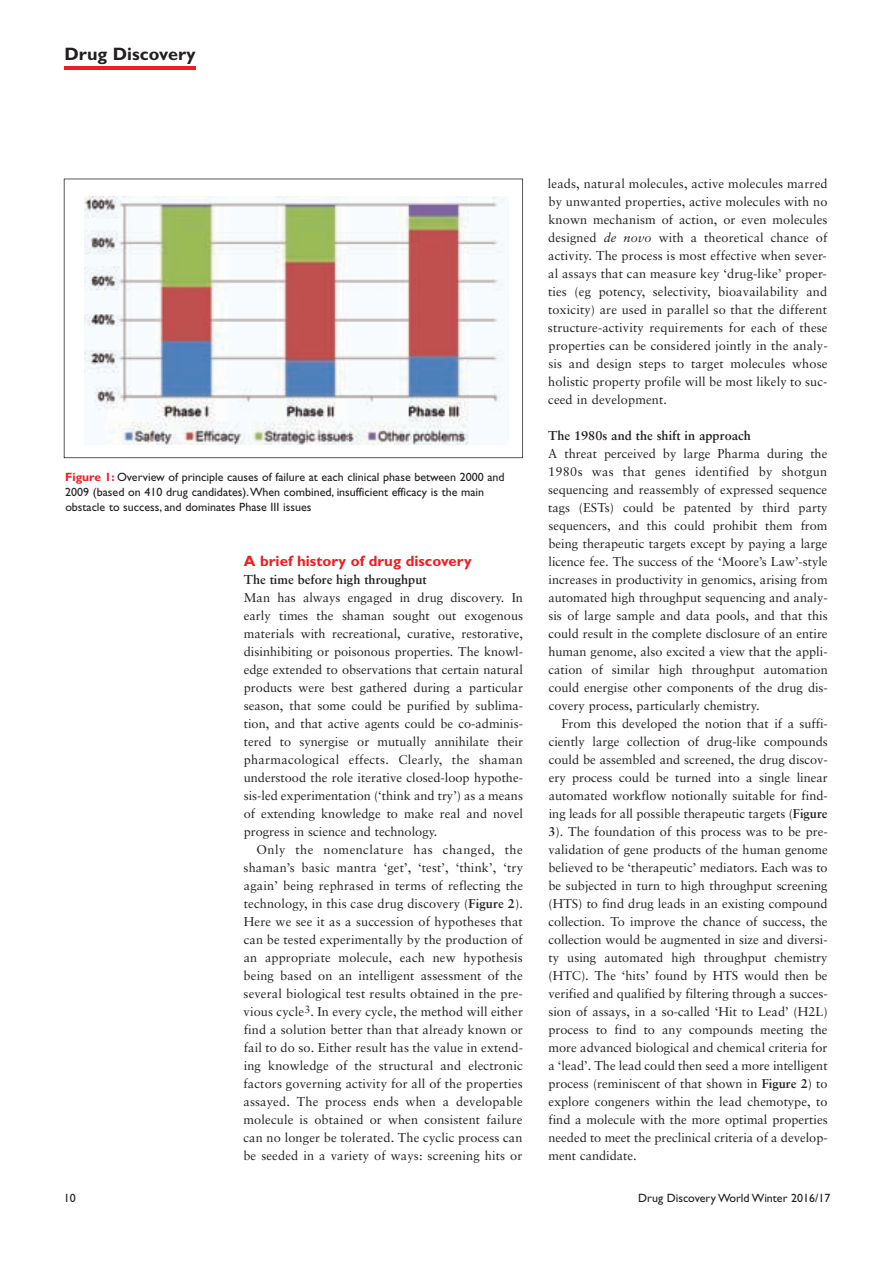
<style>
.page{position:relative;width:893px;height:1263px;background:#fff}
.page>*{position:absolute;margin:0;border:0;box-sizing:border-box;transform-origin:0 0}
.t1{font:700 18px "Gill Sans";color:#231f20}
.t2{font:700 15px "Gill Sans";color:#ee1d23}
.t3{font:12.75px/18px "Sabon";color:#231f20;text-align:justify}
.t4{font:700 12.75px "Sabon";color:#231f20}
.t5{font:12px/15px "Gill Sans";color:#231f20}
.s1{font-weight:700;color:#ee1d23}
.s2{font-weight:700}
.s3{font-style:italic}
</style>
<div class="page">
<hr style="left:65px;top:67px;width:131px;height:3px;background:#ee1d23">
<svg style="left:64px;top:179px;width:459px;height:279px"></svg>
<h1 class="t1" style="left:65px;top:47px;width:133px">Drug Discovery</h1>
<p class="t5" style="left:65px;top:471px;width:441px"><span class="s1">Figure 1:</span> Overview of principle causes of failure at each clinical phase between 2000 and<br>2009 (based on 410 drug candidates). When combined, insufficient efficacy is the main obstacle to success, and dominates Phase III issues</p>
<p class="t2" style="left:244px;top:555px;width:229px">A brief history of drug discovery</p>
<p class="t4" style="left:244px;top:574px;width:184px">The time before high throughput</p>
<p class="t3" style="left:244px;top:590px;width:281px">Man has always engaged in drug discovery. In early times the shaman sought out exogenous materials with recreational, curative, restorative, disinhibiting or poisonous properties. The knowl&shy;edge extended to observations that certain natural products were best gathered during a particular season, that some could be purified by sublima&shy;tion, and that active agents could be co-adminis&shy;tered to synergise or mutually annihilate their pharmacological effects. Clearly, the shaman understood the role iterative closed-loop hypothe&shy;sis-led experimentation (‘think and try’) as a means of extending knowledge to make real and novel progress in science and technology.</p>
<p class="t3" style="left:243px;top:842px;width:281px;text-indent:13px">Only the nomenclature has changed, the shaman’s basic mantra ‘get’, ‘test’, ‘think’, ‘try again’ being rephrased in terms of reflecting the technology, in this case drug discovery (<span class="s2">Figure 2</span>).<br>Here we see it as a succession of hypotheses that can be tested experimentally by the production of an appropriate molecule, each new hypothesis being based on an intelligent assessment of the several biological test results obtained in the pre&shy;vious cycle<sup>3</sup>. In every cycle, the method will either find a solution better than that already known or fail to do so. Either result has the value in extend&shy;ing knowledge of the structural and electronic factors governing activity for all of the properties assayed. The process ends when a developable molecule is obtained or when consistent failure can no longer be tolerated. The cyclic process can be seeded in a variety of ways: screening hits or</p>
<p class="t3" style="left:548px;top:176px;width:281px">leads, natural molecules, active molecules marred by unwanted properties, active molecules with no known mechanism of action, or even molecules designed <span class="s3">de novo</span> with a theoretical chance of activity. The process is most effective when sever&shy;al assays that can measure key ‘drug-like’ proper&shy;ties (eg potency, selectivity, bioavailability and toxicity) are used in parallel so that the different structure-activity requirements for each of these properties can be considered jointly in the analy&shy;sis and design steps to target molecules whose holistic property profile will be most likely to suc&shy;ceed in development.</p>
<p class="t4" style="left:548px;top:430px;width:204px">The 1980s and the shift in approach</p>
<p class="t3" style="left:548px;top:446px;width:281px">A threat perceived by large Pharma during the 1980s was that genes identified by shotgun sequencing and reassembly of expressed sequence tags (ESTs) could be patented by third party sequencers, and this could prohibit them from being therapeutic targets except by paying a large licence fee. The success of the ‘Moore’s Law’-style increases in productivity in genomics, arising from automated high throughput sequencing and analy&shy;sis of large sample and data pools, and that this could result in the complete disclosure of an entire human genome, also excited a view that the appli&shy;cation of similar high throughput automation could energise other components of the drug dis&shy;covery process, particularly chemistry.</p>
<p class="t3" style="left:548px;top:716px;width:281px;text-indent:13px">From this developed the notion that if a suffi&shy;ciently large collection of drug-like compounds could be assembled and screened, the drug discov&shy;ery process could be turned into a single linear automated workflow notionally suitable for find&shy;ing leads for all possible therapeutic targets (<span class="s2">Figure 3</span>). The foundation of this process was to be pre&shy;validation of gene products of the human genome believed to be ‘therapeutic’ mediators. Each was to be subjected in turn to high throughput screening (HTS) to find drug leads in an existing compound collection. To improve the chance of success, the collection would be augmented in size and diversi&shy;ty using automated high throughput chemistry (HTC). The ‘hits’ found by HTS would then be verified and qualified by filtering through a succes&shy;sion of assays, in a so-called ‘Hit to Lead’ (H2L) process to find to any compounds meeting the more advanced biological and chemical criteria for a ‘lead’. The lead could then seed a more intelligent process (reminiscent of that shown in <span class="s2">Figure 2</span>) to explore congeners within the lead chemotype, to find a molecule with the more optimal properties needed to meet the preclinical criteria of a develop&shy;ment candidate.</p>
<p class="t5" style="left:64px;top:1191px;width:13px">10</p>
<p class="t5" style="left:638px;top:1191px;width:194px">Drug Discovery World Winter 2016/17</p>
</div>
